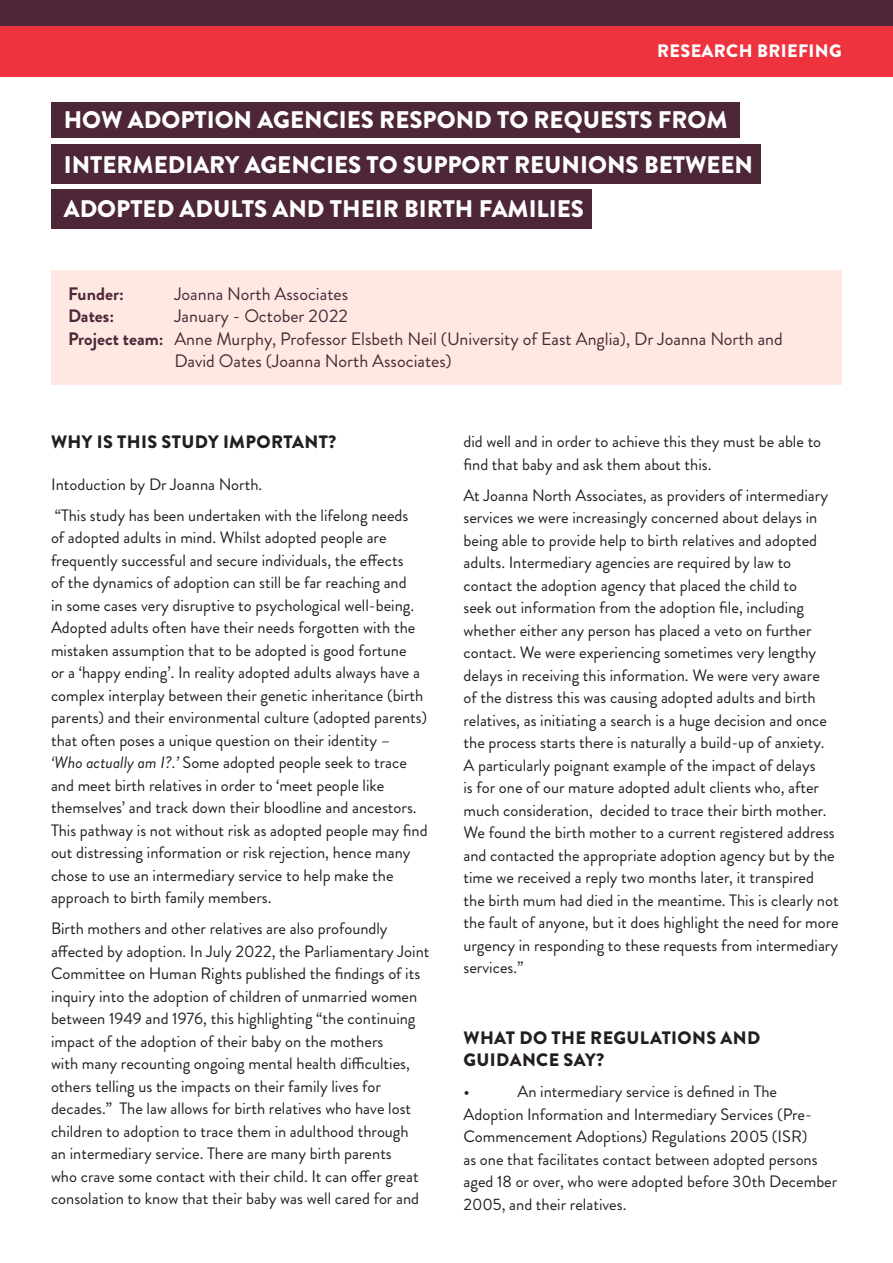
<style>
.page{position:relative;width:893px;height:1263px;background:#fff}
.page>*{position:absolute;margin:0;border:0;box-sizing:border-box;transform-origin:0 0}
.t1{font:900 24px "Brandon Grotesque";color:#fff}
.t2{font:18px "Brandon Grotesque";color:#4d2638}
.t3{font:900 18px/22.5px "Brandon Grotesque";letter-spacing:.02em;color:#231f20}
.t4{font:900 18px "Brandon Grotesque";letter-spacing:.02em;color:#fff}
.t5{font:700 18px "Brandon Grotesque";color:#4d2638}
.t6{font:18px "Brandon Grotesque";color:#231f20}
.t7{font:16.5px/22.5px "Brandon Grotesque";color:#231f20}
.s1{font-weight:700}
.s2{font-style:italic}
</style>
<div class="page">
<div style="left:51px;top:270px;width:791px;height:115px;background:#fde9e2"></div>
<div style="left:0;top:26px;width:893px;height:51px;background:#ee333f"></div>
<div style="left:51px;top:102px;width:689px;height:35px;background:#4d2638"></div>
<div style="left:51px;top:145px;width:709px;height:39px;background:#4d2638"></div>
<div style="left:0;top:0;width:893px;height:26px;background:#4d2638"></div>
<div style="left:51px;top:189px;width:540px;height:40px;background:#4d2638"></div>
<p class="t4" style="left:657px;top:38px;width:186px">RESEARCH BRIEFING</p>
<p class="t1" style="left:64px;top:103px;width:665px">HOW ADOPTION AGENCIES RESPOND TO REQUESTS FROM</p>
<p class="t1" style="left:64px;top:147px;width:691px">INTERMEDIARY AGENCIES TO SUPPORT REUNIONS BETWEEN</p>
<p class="t1" style="left:64px;top:192px;width:522px">ADOPTED ADULTS AND THEIR BIRTH FAMILIES</p>
<p class="t5" style="left:68px;top:281px;width:57px">Funder:</p>
<p class="t2" style="left:174px;top:281px;width:175px">Joanna North Associates</p>
<p class="t5" style="left:68px;top:303px;width:48px">Dates:</p>
<p class="t2" style="left:174px;top:304px;width:175px">January - October 2022</p>
<p class="t2" style="left:68px;top:326px;width:716px"><span class="s1">Project team:</span> Anne Murphy, Professor Elsbeth Neil (University of East Anglia), Dr Joanna North and</p>
<p class="t2" style="left:174px;top:349px;width:279px">David Oates (Joanna North Associates)</p>
<p class="t3" style="left:51px;top:431px;width:287px">WHY IS THIS STUDY IMPORTANT?</p>
<p class="t7" style="left:51px;top:473px;width:213px">Intoduction by Dr Joanna North.</p>
<p class="t7" style="left:51px;top:504px;width:378px">“This study has been undertaken with the lifelong needs<br>of adopted adults in mind. Whilst adopted people are frequently successful and secure individuals, the effects<br>of the dynamics of adoption can still be far reaching and<br>in some cases very disruptive to psychological well-being.<br>Adopted adults often have their needs forgotten with the mistaken assumption that to be adopted is good fortune<br>or a ‘happy ending’. In reality adopted adults always have a complex interplay between their genetic inheritance (birth parents) and their environmental culture (adopted parents) that often poses a unique question on their identity –<br><span class="s2">‘Who actually am I?.’</span> Some adopted people seek to trace and meet birth relatives in order to ‘meet people like themselves’ and track down their bloodline and ancestors.<br>This pathway is not without risk as adopted people may find out distressing information or risk rejection, hence many chose to use an intermediary service to help make the approach to birth family members.</p>
<p class="t7" style="left:51px;top:917px;width:380px">Birth mothers and other relatives are also profoundly affected by adoption. In July 2022, the Parliamentary Joint Committee on Human Rights published the findings of its inquiry into the adoption of children of unmarried women between 1949 and 1976, this highlighting “the continuing impact of the adoption of their baby on the mothers<br>with many recounting ongoing mental health difficulties, others telling us the impacts on their family lives for decades.” The law allows for birth relatives who have lost children to adoption to trace them in adulthood through<br>an intermediary service. There are many birth parents<br>who crave some contact with their child. It can offer great consolation to know that their baby was well cared for and</p>
<p class="t7" style="left:463px;top:430px;width:359px">did well and in order to achieve this they must be able to find that baby and ask them about this.</p>
<p class="t7" style="left:463px;top:484px;width:377px">At Joanna North Associates, as providers of intermediary services we were increasingly concerned about delays in being able to provide help to birth relatives and adopted adults. Intermediary agencies are required by law to contact the adoption agency that placed the child to<br>seek out information from the adoption file, including whether either any person has placed a veto on further contact. We were experiencing sometimes very lengthy delays in receiving this information. We were very aware<br>of the distress this was causing adopted adults and birth relatives, as initiating a search is a huge decision and once the process starts there is naturally a build-up of anxiety.<br>A particularly poignant example of the impact of delays<br>is for one of our mature adopted adult clients who, after much consideration, decided to trace their birth mother.<br>We found the birth mother to a current registered address and contacted the appropriate adoption agency but by the time we received a reply two months later, it transpired the birth mum had died in the meantime. This is clearly not the fault of anyone, but it does highlight the need for more urgency in responding to these requests from intermediary services.”</p>
<p class="t3" style="left:464px;top:1026px;width:298px">WHAT DO THE REGULATIONS AND<br>GUIDANCE SAY?</p>
<p class="t6" style="left:463px;top:1078px;width:8px">•</p>
<p class="t7" style="left:463px;top:1080px;width:375px;text-indent:54px">An intermediary service is defined in The Adoption Information and Intermediary Services (Pre-Commencement Adoptions) Regulations 2005 (ISR)<br>as one that facilitates contact between adopted persons aged 18 or over, who were adopted before 30th December 2005, and their relatives.</p>
</div>
